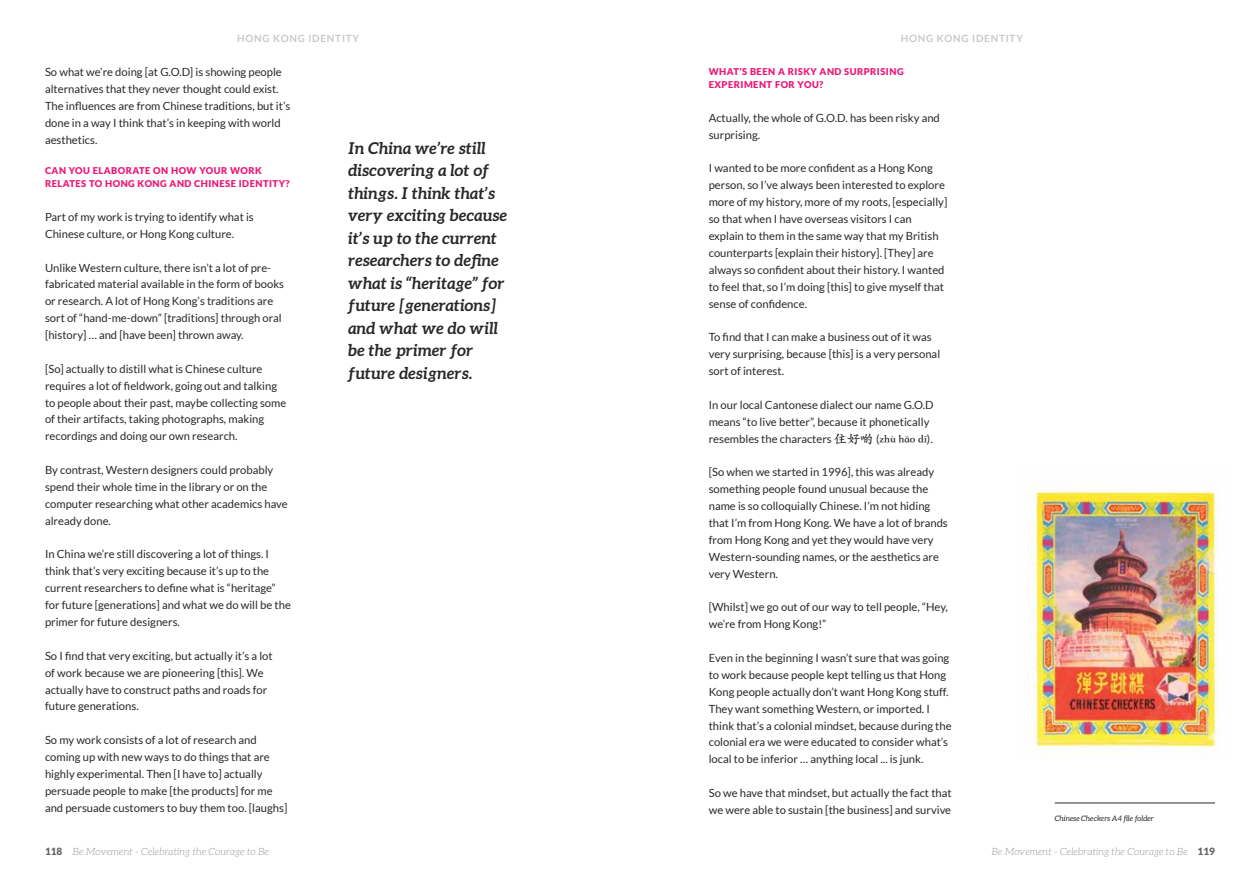
<style>
.page{position:relative;width:1260px;height:889px;background:#fff}
.page>*{position:absolute;margin:0;border:0;box-sizing:border-box;transform-origin:0 0}
.t1{font:italic 700 16.25px/22.5px "Aleo";color:#292829}
.t2{font:11.25px/16.9px "Lato";color:#292829}
.t3{font:italic 300 10px "Aleo";letter-spacing:.01em;color:#939598}
.t4{font:700 10px "Lato";letter-spacing:.075em;color:#c7c8ca}
.t5{font:900 9.38px/13.1px "Lato";letter-spacing:.05em;color:#ed1677}
.t6{font:italic 7.5px "Aleo";color:#292829}
.s1{font-family:"ST Kaiti SC Bold";font-size:13.12px}
.s2{font-family:"ST Songti SC Bold"}
.s3{font-family:"Lato";font-weight:900;font-style:normal;color:#636466}
</style>
<div class="page">
<img style="left:1031px;top:483px;width:187px;height:273px">
<hr style="left:1055px;top:803px;width:160px;height:1px;background:#292829">
<p class="t4" style="left:237px;top:32px;width:124px">HONG KONG IDENTITY</p>
<p class="t4" style="left:901px;top:32px;width:124px">HONG KONG IDENTITY</p>
<p class="t2" style="left:45px;top:64px;width:247px">So what we’re doing [at G.O.D] is showing people alternatives that they never thought could exist.<br>The influences are from Chinese traditions, but it’s done in a way I think that’s in keeping with world aesthetics.</p>
<p class="t5" style="left:45px;top:164px;width:246px">CAN YOU ELABORATE ON HOW YOUR WORK<br>RELATES TO HONG KONG AND CHINESE IDENTITY?</p>
<p class="t2" style="left:45px;top:208px;width:210px">Part of my work is trying to identify what is<br>Chinese culture, or Hong Kong culture.</p>
<p class="t2" style="left:45px;top:259px;width:241px">Unlike Western culture, there isn’t a lot of pre&shy;fabricated material available in the form of books or research. A lot of Hong Kong’s traditions are sort of “hand-me-down” [traditions] through oral [history] … and [have been] thrown away.</p>
<p class="t2" style="left:45px;top:360px;width:243px">[So] actually to distill what is Chinese culture requires a lot of fieldwork, going out and talking to people about their past, maybe collecting some of their artifacts, taking photographs, making recordings and doing our own research.</p>
<p class="t2" style="left:45px;top:461px;width:244px">By contrast, Western designers could probably spend their whole time in the library or on the computer researching what other academics have already done.</p>
<p class="t2" style="left:45px;top:546px;width:247px">In China we’re still discovering a lot of things. I think that’s very exciting because it’s up to the current researchers to define what is “heritage” for future [generations] and what we do will be the primer for future designers.</p>
<p class="t2" style="left:45px;top:647px;width:229px">So I find that very exciting, but actually it’s a lot of work because we are pioneering [this]. We actually have to construct paths and roads for future generations.</p>
<p class="t2" style="left:45px;top:731px;width:244px">So my work consists of a lot of research and coming up with new ways to do things that are highly experimental. Then [I have to] actually persuade people to make [the products] for me and persuade customers to buy them too. [laughs]</p>
<p class="t5" style="left:709px;top:65px;width:196px">WHAT’S BEEN A RISKY AND SURPRISING<br>EXPERIMENT FOR YOU?</p>
<p class="t2" style="left:709px;top:109px;width:233px">Actually, the whole of G.O.D. has been risky and surprising.</p>
<p class="t2" style="left:709px;top:160px;width:240px">I wanted to be more confident as a Hong Kong person, so I’ve always been interested to explore more of my history, more of my roots, [especially] so that when I have overseas visitors I can explain to them in the same way that my British counterparts [explain their history]. [They] are always so confident about their history. I wanted to feel that, so I’m doing [this] to give myself that sense of confidence.</p>
<p class="t2" style="left:709px;top:329px;width:233px">To find that I can make a business out of it was very surprising, because [this] is a very personal sort of interest.</p>
<p class="t2" style="left:709px;top:396px;width:227px">In our local Cantonese dialect our name G.O.D means “to live better”, because it phonetically resembles the characters <span class="s1">住好啲</span> (<span class="s2">zhù hăo dī</span>).</p>
<p class="t2" style="left:709px;top:464px;width:241px">[So when we started in 1996], this was already something people found unusual because the name is so colloquially Chinese. I’m not hiding that I’m from Hong Kong. We have a lot of brands from Hong Kong and yet they would have very Western-sounding names, or the aesthetics are very Western.</p>
<p class="t2" style="left:709px;top:599px;width:241px">[Whilst] we go out of our way to tell people, “Hey, we’re from Hong Kong!”</p>
<p class="t2" style="left:709px;top:649px;width:244px">Even in the beginning I wasn’t sure that was going to work because people kept telling us that Hong Kong people actually don’t want Hong Kong stuff.<br>They want something Western, or imported. I think that’s a colonial mindset, because during the colonial era we were educated to consider what’s local to be inferior … anything local ... is junk.</p>
<p class="t2" style="left:709px;top:784px;width:244px">So we have that mindset, but actually the fact that we were able to sustain [the business] and survive</p>
<h1 class="t1" style="left:348px;top:136px;width:160px">In China we’re still discovering a lot of things. I think that’s very exciting because it’s up to the current researchers to define what is “heritage” for future [generations] and what we do will be the primer for future designers.</h1>
<p class="t6" style="left:1055px;top:814px;width:101px">Chinese Checkers A4 file folder</p>
<p class="t3" style="left:45px;top:846px;width:225px"><span class="s3">118</span> Be Movement - Celebrating the Courage to Be</p>
<p class="t3" style="left:991px;top:846px;width:225px">Be Movement - Celebrating the Courage to Be <span class="s3">119</span></p>
</div>
